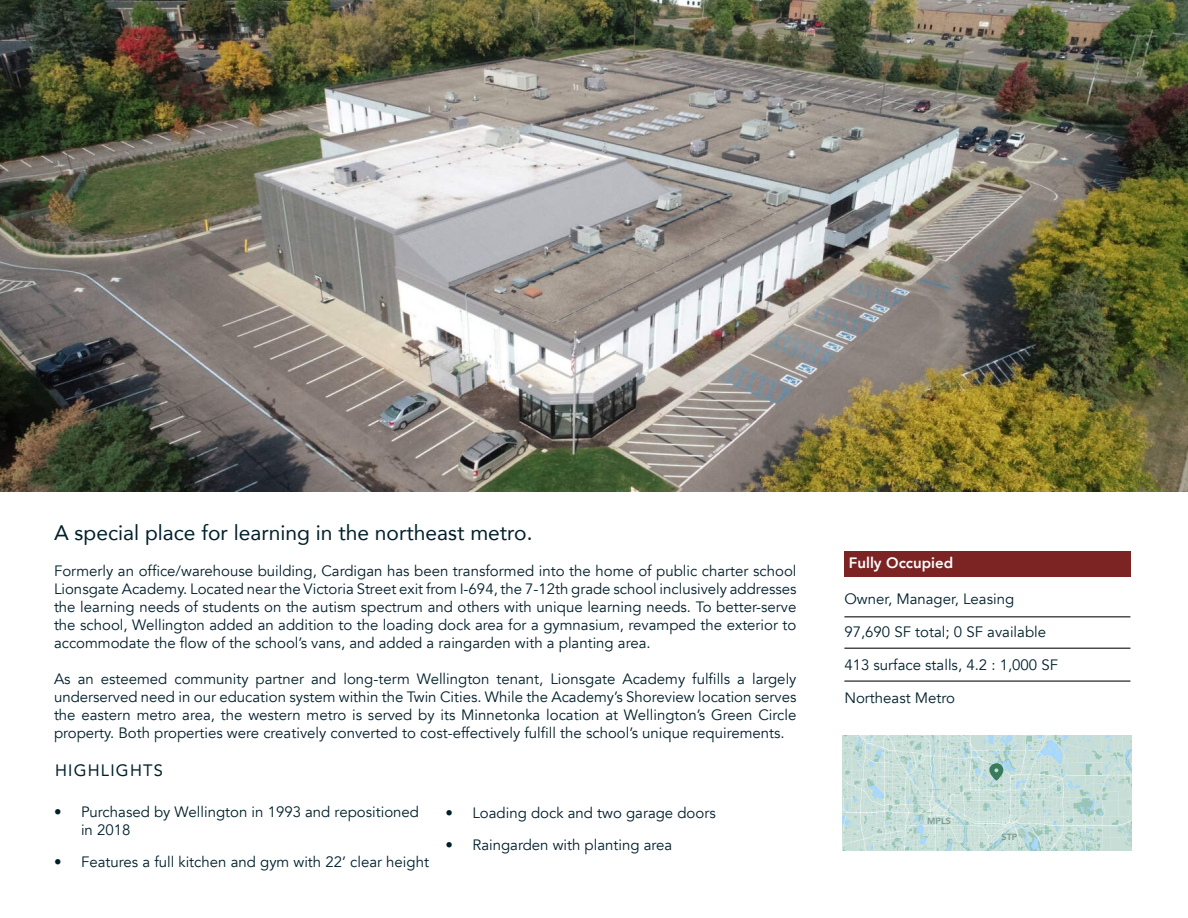
<style>
.page{position:relative;width:1188px;height:918px;background:#fff}
.page>*{position:absolute;margin:0;border:0;box-sizing:border-box;transform-origin:0 0}
.t1{font:21px "Avenir";color:#00202b}
.t2{font:16.5px "Avenir";letter-spacing:.075em;color:#00212c}
.t3{font:15px/18px "Avenir";color:#00202b;text-align:justify}
.t4{font:800 15px "Avenir";color:#fff}
.t5{font:800 9px "Avenir";color:#79998d}
</style>
<div class="page">
<div style="left:844px;top:551px;width:286px;height:26px;background:#7c2424"></div>
<hr style="left:844px;top:616px;width:286px;height:1px;background:#231f20">
<hr style="left:844px;top:648px;width:286px;height:1px;background:#231f20">
<img style="left:843px;top:736px;width:289px;height:115px">
<svg style="left:989px;top:763px;width:14px;height:17px"></svg>
<hr style="left:844px;top:680px;width:286px;height:2px;background:#231f20">
<img style="left:0;top:0;width:1188px;height:492px">
<p class="t1" style="left:54px;top:516px;width:480px">A special place for learning in the northeast metro.</p>
<p class="t3" style="left:54px;top:562px;width:744px">Formerly an office/warehouse building, Cardigan has been transformed into the home of public charter school Lionsgate Academy. Located near the Victoria Street exit from I-694, the 7-12th grade school inclusively addresses the learning needs of students on the autism spectrum and others with unique learning needs. To better-serve the school, Wellington added an addition to the loading dock area for a gymnasium, revamped the exterior to accommodate the flow of the school’s vans, and added a raingarden with a planting area.</p>
<p class="t3" style="left:54px;top:670px;width:744px">As an esteemed community partner and long-term Wellington tenant, Lionsgate Academy fulfills a largely underserved need in our education system within the Twin Cities. While the Academy’s Shoreview location serves the eastern metro area, the western metro is served by its Minnetonka location at Wellington’s Green Circle property. Both properties were creatively converted to cost-effectively fulfill the school’s unique requirements.</p>
<p class="t2" style="left:55px;top:757px;width:110px">HIGHLIGHTS</p>
<p class="t3" style="left:81px;top:803px;width:340px;text-indent:-27px">• Purchased by Wellington in 1993 and repositioned in 2018</p>
<p class="t3" style="left:54px;top:853px;width:377px">• Features a full kitchen and gym with 22’ clear height</p>
<p class="t3" style="left:445px;top:804px;width:272px">• Loading dock and two garage doors</p>
<p class="t3" style="left:445px;top:836px;width:228px">• Raingarden with planting area</p>
<p class="t4" style="left:849px;top:551px;width:106px">Fully Occupied</p>
<p class="t3" style="left:844px;top:590px;width:171px">Owner, Manager, Leasing</p>
<p class="t3" style="left:844px;top:623px;width:203px">97,690 SF total; 0 SF available</p>
<p class="t3" style="left:844px;top:656px;width:215px">413 surface stalls, 4.2 : 1,000 SF</p>
<p class="t3" style="left:844px;top:689px;width:112px">Northeast Metro</p>
<p class="t5" style="left:927px;top:814px;width:25px">MPLS</p>
<p class="t5" style="left:1002px;top:830px;width:17px">STP</p>
</div>
